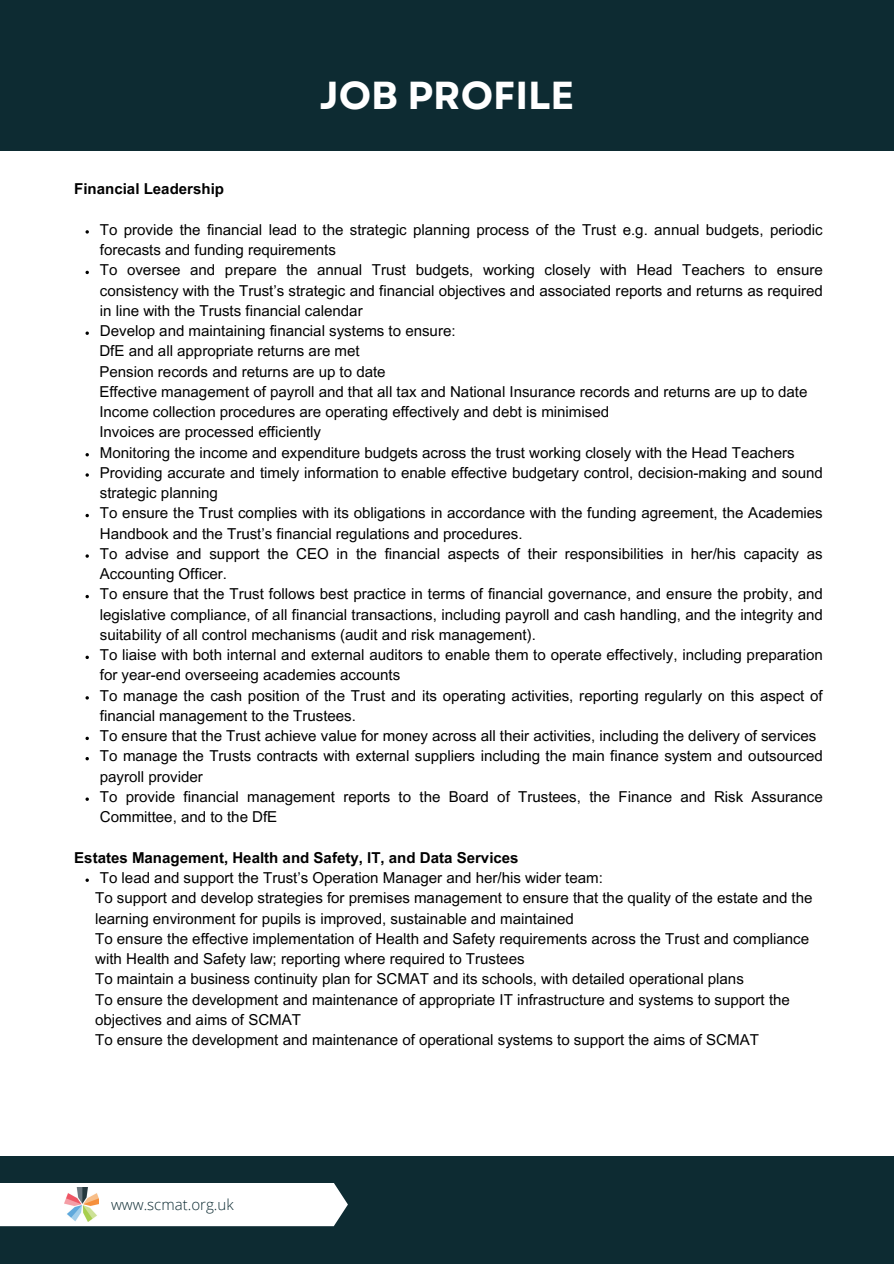
<style>
.page{position:relative;width:894px;height:1264px;background:#fff}
.page>*{position:absolute;margin:0;border:0;box-sizing:border-box;transform-origin:0 0}
.t1{font:700 39px "Garet";color:#fff}
.t2{font:15px/20.2px "Arial MT Pro";color:#000}
.t3{font:700 15px "Arial MT Pro";color:#000}
.t4{font:300 15px "Open Sans";color:#0d2b32}
</style>
<div class="page">
<div style="left:0;top:0;width:893px;height:150px;background:#0d2b32"></div>
<div style="left:0;top:1156px;width:893px;height:107px;background:#0d2b32"></div>
<div style="left:0;top:1183px;width:348px;height:43px;background:#fff"></div>
<svg style="left:85px;top:271px;width:4px;height:3px"></svg>
<svg style="left:85px;top:331px;width:4px;height:4px"></svg>
<svg style="left:85px;top:453px;width:4px;height:3px"></svg>
<svg style="left:85px;top:514px;width:4px;height:3px"></svg>
<svg style="left:85px;top:595px;width:4px;height:3px"></svg>
<svg style="left:85px;top:655px;width:4px;height:4px"></svg>
<svg style="left:85px;top:736px;width:4px;height:4px"></svg>
<svg style="left:85px;top:757px;width:4px;height:3px"></svg>
<img style="left:65px;top:1187px;width:34px;height:34px">
<p class="t1" style="left:319px;top:67px;width:256px">JOB PROFILE</p>
<h1 class="t3" style="left:74px;top:183px;width:151px">Financial Leadership</h1>
<h2 class="t2" style="left:100px;top:221px;width:724px">To provide the financial lead to the strategic planning process of the Trust e.g. annual budgets, periodic forecasts and funding requirements</h2>
<p class="t2" style="left:100px;top:262px;width:724px;text-align:justify">To oversee and prepare the annual Trust budgets, working closely with Head Teachers to ensure consistency with the Trust’s strategic and financial objectives and associated reports and returns as required in line with the Trusts financial calendar</p>
<p class="t2" style="left:100px;top:322px;width:357px">Develop and maintaining financial systems to ensure:</p>
<p class="t2" style="left:99px;top:343px;width:262px">DfE and all appropriate returns are met</p>
<p class="t2" style="left:99px;top:363px;width:288px">Pension records and returns are up to date</p>
<p class="t2" style="left:99px;top:383px;width:709px">Effective management of payroll and that all tax and National Insurance records and returns are up to date</p>
<p class="t2" style="left:99px;top:403px;width:511px">Income collection procedures are operating effectively and debt is minimised</p>
<p class="t2" style="left:99px;top:424px;width:223px">Invoices are processed efficiently</p>
<p class="t2" style="left:100px;top:444px;width:696px">Monitoring the income and expenditure budgets across the trust working closely with the Head Teachers</p>
<p class="t2" style="left:100px;top:464px;width:724px">Providing accurate and timely information to enable effective budgetary control, decision-making and sound strategic planning</p>
<p class="t2" style="left:100px;top:505px;width:724px">To ensure the Trust complies with its obligations in accordance with the funding agreement, the Academies<br>Handbook and the Trust’s financial regulations and procedures.</p>
<p class="t2" style="left:100px;top:545px;width:724px">To advise and support the CEO in the financial aspects of their responsibilities in her/his capacity as<br>Accounting Officer.</p>
<p class="t2" style="left:100px;top:586px;width:724px;text-align:justify">To ensure that the Trust follows best practice in terms of financial governance, and ensure the probity, and legislative compliance, of all financial transactions, including payroll and cash handling, and the integrity and suitability of all control mechanisms (audit and risk management).</p>
<p class="t2" style="left:100px;top:646px;width:724px">To liaise with both internal and external auditors to enable them to operate effectively, including preparation for year-end overseeing academies accounts</p>
<p class="t2" style="left:100px;top:687px;width:724px">To manage the cash position of the Trust and its operating activities, reporting regularly on this aspect of financial management to the Trustees.</p>
<p class="t2" style="left:100px;top:727px;width:717px">To ensure that the Trust achieve value for money across all their activities, including the delivery of services</p>
<p class="t2" style="left:100px;top:748px;width:724px">To manage the Trusts contracts with external suppliers including the main finance system and outsourced payroll provider</p>
<p class="t2" style="left:100px;top:788px;width:724px">To provide financial management reports to the Board of Trustees, the Finance and Risk Assurance<br>Committee, and to the DfE</p>
<p class="t3" style="left:74px;top:851px;width:446px">Estates Management, Health and Safety, IT, and Data Services</p>
<h2 class="t2" style="left:100px;top:869px;width:504px">To lead and support the Trust’s Operation Manager and her/his wider team:</h2>
<p class="t2" style="left:95px;top:889px;width:718px">To support and develop strategies for premises management to ensure that the quality of the estate and the</p>
<p class="t2" style="left:95px;top:910px;width:480px">learning environment for pupils is improved, sustainable and maintained</p>
<p class="t2" style="left:95px;top:930px;width:715px">To ensure the effective implementation of Health and Safety requirements across the Trust and compliance</p>
<p class="t2" style="left:95px;top:950px;width:431px">with Health and Safety law; reporting where required to Trustees</p>
<p class="t2" style="left:95px;top:970px;width:650px">To maintain a business continuity plan for SCMAT and its schools, with detailed operational plans</p>
<p class="t2" style="left:95px;top:991px;width:696px">To ensure the development and maintenance of appropriate IT infrastructure and systems to support the</p>
<p class="t2" style="left:95px;top:1011px;width:207px">objectives and aims of SCMAT</p>
<p class="t2" style="left:95px;top:1031px;width:665px">To ensure the development and maintenance of operational systems to support the aims of SCMAT</p>
<p class="t4" style="left:111px;top:1194px;width:124px">www.scmat.org.uk</p>
</div>
